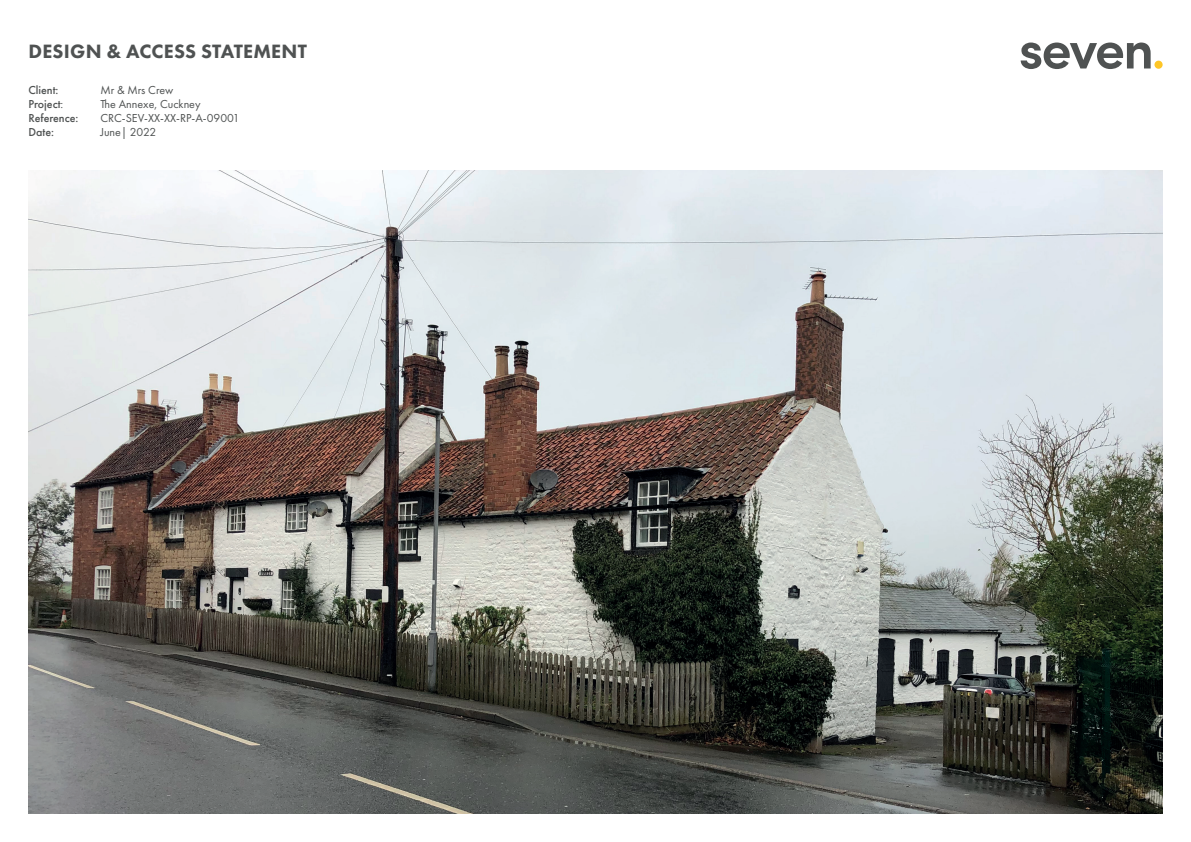
<style>
.page{position:relative;width:1191px;height:842px;background:#fff}
.page>*{position:absolute;margin:0;border:0;box-sizing:border-box;transform-origin:0 0}
.t1{font:800 20px "Futura PT";letter-spacing:.01em;color:#4f5252}
.t2{font:12px "Futura PT";color:#4f5252}
.t3{font:500 12px "Futura PT";color:#4f5252}
.s1{font-weight:400}
</style>
<div class="page">
<svg style="left:1020px;top:43px;width:130px;height:26px"></svg>
<div style="left:1154px;top:61px;width:8px;height:8px;background:#fec627;border-radius:50%"></div>
<img style="left:28px;top:170px;width:1134px;height:644px">
<h1 class="t1" style="left:28px;top:39px;width:280px">DESIGN &amp; ACCESS STATEMENT</h1>
<p class="t3" style="left:28px;top:83px;width:32px">Client:</p>
<p class="t2" style="left:100px;top:83px;width:74px">Mr &amp; Mrs Crew</p>
<p class="t3" style="left:28px;top:97px;width:36px">Project<span class="s1">:</span></p>
<p class="t2" style="left:100px;top:97px;width:102px">The Annexe, Cuckney</p>
<p class="t3" style="left:28px;top:111px;width:52px">Reference:</p>
<p class="t2" style="left:100px;top:111px;width:141px">CRC-SEV-XX-XX-RP-A-09001</p>
<p class="t3" style="left:28px;top:125px;width:27px">Date:</p>
<p class="t2" style="left:100px;top:125px;width:57px">June| 2022</p>
</div>
